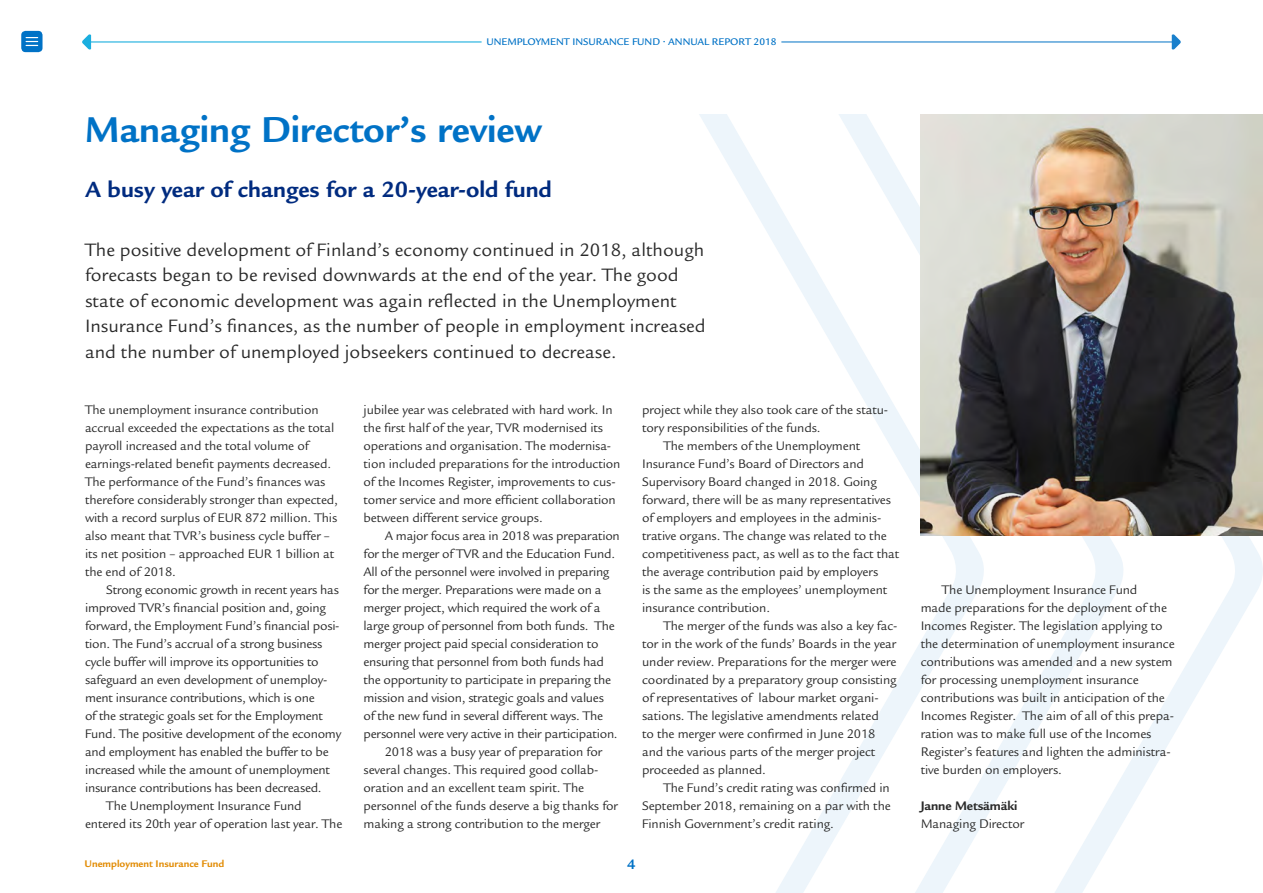
<style>
.page{position:relative;width:1263px;height:893px;background:#fff}
.page>*{position:absolute;margin:0;border:0;box-sizing:border-box;transform-origin:0 0}
.t1{font:700 39px "Legacy Sans Std";color:#0072c6}
.t2{font:700 24px "Legacy Sans Std";color:#002b7f}
.t3{font:19.5px/25.5px "Legacy Sans Std";color:#292929}
.t4{font:700 15px "Legacy Sans Std";color:#0072c6}
.t5{font:13.5px/18px "Legacy Sans Std";letter-spacing:-.01em;color:#292929}
.t6{font:700 13.5px "Legacy Sans Std";letter-spacing:-.01em;color:#292929}
.t7{font:500 10.5px "Legacy Sans Std";color:#0072c6}
.t8{font:700 10.5px "Legacy Sans Std";color:#e28c05}
</style>
<div class="page">
<svg style="left:730px;top:115px;width:139px;height:778px"></svg>
<svg style="left:869px;top:115px;width:393px;height:778px"></svg>
<hr style="left:85px;top:42px;width:397px;height:1px;background:#00a5db">
<svg style="left:82px;top:34px;width:9px;height:16px"></svg>
<hr style="left:781px;top:42px;width:397px;height:1px;background:#0072c6">
<svg style="left:1172px;top:34px;width:9px;height:16px"></svg>
<div style="left:21px;top:31px;width:22px;height:21px;background:#0072c6;border-radius:4px"></div>
<svg style="left:26px;top:37px;width:12px;height:9px"></svg>
<img style="left:921px;top:115px;width:342px;height:421px">
<p class="t7" style="left:486px;top:36px;width:291px">UNEMPLOYMENT INSURANCE FUND • ANNUAL REPORT 2018</p>
<h1 class="t1" style="left:85px;top:107px;width:459px">Managing Director’s review</h1>
<h2 class="t2" style="left:85px;top:176px;width:468px">A busy year of changes for a 20-year-old fund</h2>
<p class="t3" style="left:85px;top:237px;width:622px">The positive development of Finland’s economy continued in 2018, although forecasts began to be revised downwards at the end of the year. The good state of economic development was again refected in the Unemployment Insurance Fund’s fnances, as the number of people in employment increased</p>
<h3 class="t3" style="left:85px;top:339px;width:533px">and the number of unemployed jobseekers continued to decrease.</h3>
<p class="t5" style="left:85px;top:401px;width:254px">The unemployment insurance contribution accrual exceeded the expectations as the total payroll increased and the total volume of earnings-related beneft payments decreased.<br>The performance of the Fund’s fnances was therefore considerably stronger than expected, with a record surplus of EUR 872 million. This also meant that TVR’s business cycle buffer – its net position – approached EUR 1 billion at the end of 2018.</p>
<p class="t5" style="left:85px;top:581px;width:258px;text-indent:21px">Strong economic growth in recent years has improved TVR’s fnancial position and, going forward, the Employment Fund’s fnancial posi&shy;tion. The Fund’s accrual of a strong business cycle buffer will improve its opportunities to safeguard an even development of unemploy&shy;ment insurance contributions, which is one<br>of the strategic goals set for the Employment Fund. The positive development of the economy and employment has enabled the buffer to be increased while the amount of unemployment insurance contributions has been decreased.</p>
<p class="t5" style="left:85px;top:797px;width:259px;text-indent:21px">The Unemployment Insurance Fund entered its 20th year of operation last year. The</p>
<p class="t5" style="left:364px;top:401px;width:258px">jubilee year was celebrated with hard work. In the frst half of the year, TVR modernised its operations and organisation. The modernisa&shy;tion included preparations for the introduction of the Incomes Register, improvements to cus&shy;tomer service and more effcient collaboration between different service groups.</p>
<p class="t5" style="left:364px;top:527px;width:258px;text-indent:21px">A major focus area in 2018 was preparation for the merger of TVR and the Education Fund.<br>All of the personnel were involved in preparing for the merger. Preparations were made on a merger project, which required the work of a large group of personnel from both funds. The merger project paid special consideration to ensuring that personnel from both funds had the opportunity to participate in preparing the mission and vision, strategic goals and values of the new fund in several different ways. The personnel were very active in their participation.</p>
<p class="t5" style="left:364px;top:743px;width:256px;text-indent:21px">2018 was a busy year of preparation for several changes. This required good collab&shy;oration and an excellent team spirit. The personnel of the funds deserve a big thanks for making a strong contribution to the merger</p>
<p class="t5" style="left:642px;top:401px;width:248px">project while they also took care of the statu&shy;tory responsibilities of the funds.</p>
<p class="t5" style="left:642px;top:437px;width:259px;text-indent:21px">The members of the Unemployment Insurance Fund’s Board of Directors and Supervisory Board changed in 2018. Going forward, there will be as many representatives of employers and employees in the adminis&shy;trative organs. The change was related to the competitiveness pact, as well as to the fact that the average contribution paid by employers<br>is the same as the employees’ unemployment insurance contribution.</p>
<p class="t5" style="left:642px;top:617px;width:257px;text-indent:21px">The merger of the funds was also a key fac&shy;tor in the work of the funds’ Boards in the year under review. Preparations for the merger were coordinated by a preparatory group consisting of representatives of labour market organi&shy;sations. The legislative amendments related<br>to the merger were confrmed in June 2018 and the various parts of the merger project proceeded as planned.</p>
<p class="t5" style="left:642px;top:779px;width:250px;text-align:justify;text-indent:21px">The Fund’s credit rating was confrmed in September 2018, remaining on a par with the Finnish Government’s credit rating.</p>
<p class="t8" style="left:85px;top:858px;width:141px">Unemployment Insurance Fund</p>
<p class="t4" style="left:627px;top:855px;width:10px">4</p>
<p class="t5" style="left:921px;top:581px;width:256px;text-indent:21px">The Unemployment Insurance Fund<br>made preparations for the deployment of the Incomes Register. The legislation applying to the determination of unemployment insurance contributions was amended and a new system for processing unemployment insurance contributions was built in anticipation of the Incomes Register. The aim of all of this prepa&shy;ration was to make full use of the Incomes Register’s features and lighten the administra&shy;tive burden on employers.</p>
<p class="t6" style="left:921px;top:798px;width:98px">Janne Metsämäki</p>
<p class="t5" style="left:921px;top:815px;width:105px">Managing Director</p>
</div>
